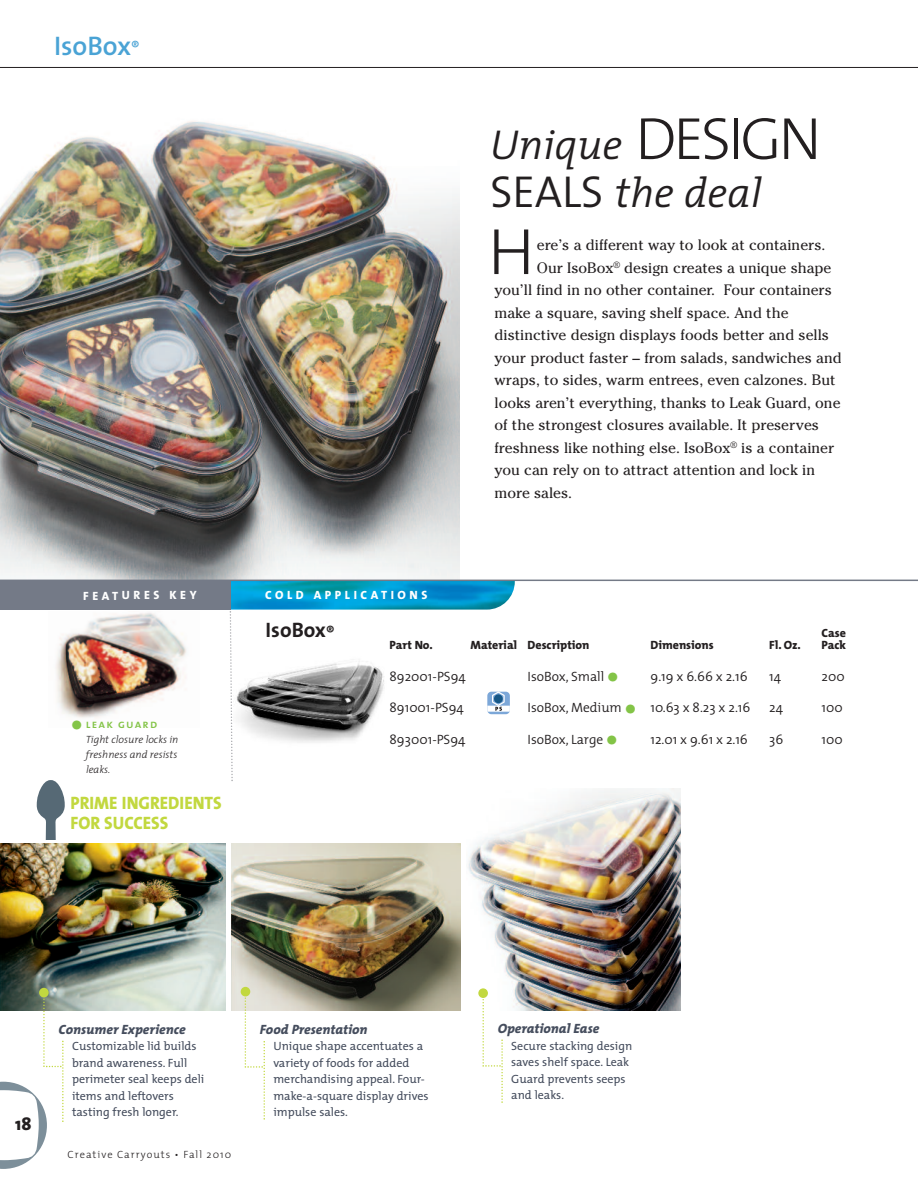
<style>
.page{position:relative;width:918px;height:1188px;background:#fff}
.page>*{position:absolute;margin:0;border:0;box-sizing:border-box;transform-origin:0 0}
.t1{font:300 66px "The Mix";color:#231f20}
.t2{font:italic 300 42px/48px "The Mix";color:#231f20}
.t3{font:600 27px "The Mix";color:#4aa3d5}
.t4{font:700 21px "The Mix";color:#231f20}
.t5{font:800 18px/19.5px "The Mix";color:#c2d83f;scale:.95 1}
.t6{font:800 18px "The Mix";color:#231f20}
.t7{font:15px "Cheltenham";color:#231f20}
.t8{font:300 13.5px "The Mix";color:#231f20}
.t9{font:italic 800 13.5px "The Mix";color:#454d5d}
.t10{font:12px/16.5px "The Mix";color:#454d5d}
.t11{font:800 12px "The Mix";color:#231f20}
.t12{font:800 12px "The Mix";letter-spacing:.3em;color:#fff}
.t13{font:12px "The Mix Semi Bold Caps";letter-spacing:.095em;color:#83c447}
.t14{font:italic 300 10.5px/15px "The Mix";letter-spacing:-.005em;color:#231f20;text-align:justify}
.t15{font:300 10.5px "The Mix";letter-spacing:.1em;color:#231f20}
.s1{font-size:15px}
.s2{font-style:normal;font-size:60px}
.s3{font-family:"The Mix Semi Light Caps";font-weight:400;font-style:normal;font-size:45px}
.s4{font-family:"The Mix";font-weight:800;font-size:27px}
.s5{font-weight:800;font-size:27px;color:#83c447}
</style>
<div class="page">
<img style="left:0;top:844px;width:225px;height:167px">
<img style="left:56px;top:612px;width:131px;height:106px">
<img style="left:0;top:121px;width:459px;height:459px">
<svg style="left:229px;top:611px;width:4px;height:170px"></svg>
<hr style="left:0;top:67px;width:918px;height:1px;background:#231f20">
<img style="left:236px;top:661px;width:148px;height:82px">
<img style="left:231px;top:581px;width:284px;height:29px">
<div style="left:0;top:580px;width:231px;height:30px;background:#747a87"></div>
<hr style="left:0;top:580px;width:918px;height:1px;background:#747a87">
<div style="left:487px;top:692px;width:23px;height:22px;background:#7ca7d8;border-radius:4px"></div>
<svg style="left:487px;top:691px;width:23px;height:21px"></svg>
<img style="left:232px;top:844px;width:228px;height:166px">
<div style="left:241px;top:987px;width:9px;height:9px;background:#c2d83f;border-radius:50%"></div>
<svg style="left:245px;top:994px;width:20px;height:126px"></svg>
<img style="left:468px;top:789px;width:213px;height:221px">
<div style="left:39px;top:988px;width:10px;height:9px;background:#c2d83f;border-radius:50%"></div>
<svg style="left:0;top:992px;width:64px;height:177px"></svg>
<div style="left:478px;top:988px;width:10px;height:10px;background:#c2d83f;border-radius:50%"></div>
<svg style="left:482px;top:993px;width:21px;height:110px"></svg>
<svg style="left:37px;top:780px;width:28px;height:60px"></svg>
<h3 class="t3" style="left:54px;top:37px;width:87px">IsoBox<span class="s1">®</span></h3>
<p class="t12" style="left:83px;top:591px;width:115px">FEATURES KEY</p>
<p class="t12" style="left:265px;top:591px;width:164px">COLD APPLICATIONS</p>
<h3 class="t4" style="left:266px;top:623px;width:70px">IsoBox<span class="s1">®</span></h3>
<h2 class="t2" style="left:490px;top:126px;width:333px">Unique <span class="s2">DESIGN<br></span><span class="s3">SEALS</span> the deal</h2>
<h1 class="t1" style="left:488px;top:230px;width:48px">H</h1>
<p class="t7" style="left:537px;top:236px;width:290px">ere’s a different way to look at containers.</p>
<p class="t7" style="left:537px;top:259px;width:296px">Our IsoBox<sup>®</sup> design creates a unique shape</p>
<p class="t7" style="left:494px;top:281px;width:339px">you’ll find in no other container. Four containers</p>
<p class="t7" style="left:494px;top:304px;width:296px">make a square, saving shelf space. And the</p>
<p class="t7" style="left:494px;top:326px;width:336px">distinctive design displays foods better and sells</p>
<p class="t7" style="left:494px;top:349px;width:349px">your product faster – from salads, sandwiches and</p>
<p class="t7" style="left:494px;top:371px;width:342px">wraps, to sides, warm entrees, even calzones. But</p>
<p class="t7" style="left:494px;top:394px;width:347px">looks aren’t everything, thanks to Leak Guard, one</p>
<p class="t7" style="left:494px;top:416px;width:326px">of the strongest closures available. It preserves</p>
<p class="t7" style="left:494px;top:439px;width:341px">freshness like nothing else. IsoBox<sup>®</sup> is a container</p>
<p class="t7" style="left:494px;top:461px;width:322px">you can rely on to attract attention and lock in</p>
<p class="t7" style="left:494px;top:484px;width:79px">more sales.</p>
<p class="t11" style="left:822px;top:629px;width:26px">Case</p>
<p class="t13" style="left:71px;top:720px;width:87px"><span class="s4">•</span> leak guard</p>
<p class="t14" style="left:86px;top:733px;width:94px">Tight closure locks in freshness and resists leaks.</p>
<p class="t5" style="left:71px;top:796px;width:161px">PRIME INGREDIENTS<br>FOR SUCCESS</p>
<p class="t11" style="left:390px;top:641px;width:45px">Part No.</p>
<p class="t11" style="left:471px;top:641px;width:120px">Material Description</p>
<p class="t11" style="left:650px;top:641px;width:65px">Dimensions</p>
<p class="t11" style="left:769px;top:641px;width:33px">Fl. Oz.</p>
<p class="t11" style="left:822px;top:641px;width:26px">Pack</p>
<p class="t8" style="left:390px;top:672px;width:78px">892001-PS94</p>
<p class="t8" style="left:528px;top:672px;width:93px">IsoBox, Small <span class="s5">•</span></p>
<p class="t8" style="left:650px;top:672px;width:99px">9.19 x 6.66 x 2.16</p>
<p class="t8" style="left:769px;top:672px;width:13px">14</p>
<p class="t8" style="left:822px;top:672px;width:25px">200</p>
<p class="t8" style="left:390px;top:703px;width:76px">891001-PS94</p>
<p class="t8" style="left:528px;top:703px;width:224px">IsoBox, Medium <span class="s5">•</span> 10.63 x 8.23 x 2.16</p>
<p class="t8" style="left:769px;top:703px;width:15px">24</p>
<p class="t8" style="left:822px;top:703px;width:23px">100</p>
<p class="t8" style="left:390px;top:735px;width:77px">893001-PS94</p>
<p class="t8" style="left:528px;top:735px;width:92px">IsoBox, Large <span class="s5">•</span></p>
<p class="t8" style="left:650px;top:735px;width:99px">12.01 x 9.61 x 2.16</p>
<p class="t8" style="left:769px;top:735px;width:16px">36</p>
<p class="t8" style="left:822px;top:735px;width:23px">100</p>
<p class="t6" style="left:15px;top:1118px;width:18px">18</p>
<p class="t9" style="left:59px;top:1025px;width:129px">Consumer Experience</p>
<p class="t10" style="left:72px;top:1040px;width:134px">Customizable lid builds brand awareness. Full perimeter seal keeps deli items and leftovers tasting fresh longer.</p>
<p class="t15" style="left:68px;top:1151px;width:165px">Creative Carryouts • Fall 2010</p>
<p class="t9" style="left:260px;top:1025px;width:109px">Food Presentation</p>
<p class="t10" style="left:273px;top:1040px;width:157px">Unique shape accentuates a variety of foods for added merchandising appeal. Four&shy;make-a-square display drives impulse sales.</p>
<p class="t9" style="left:498px;top:1024px;width:103px">Operational Ease</p>
<p class="t10" style="left:511px;top:1039px;width:122px">Secure stacking design saves shelf space. Leak<br>Guard prevents seeps and leaks.</p>
</div>
